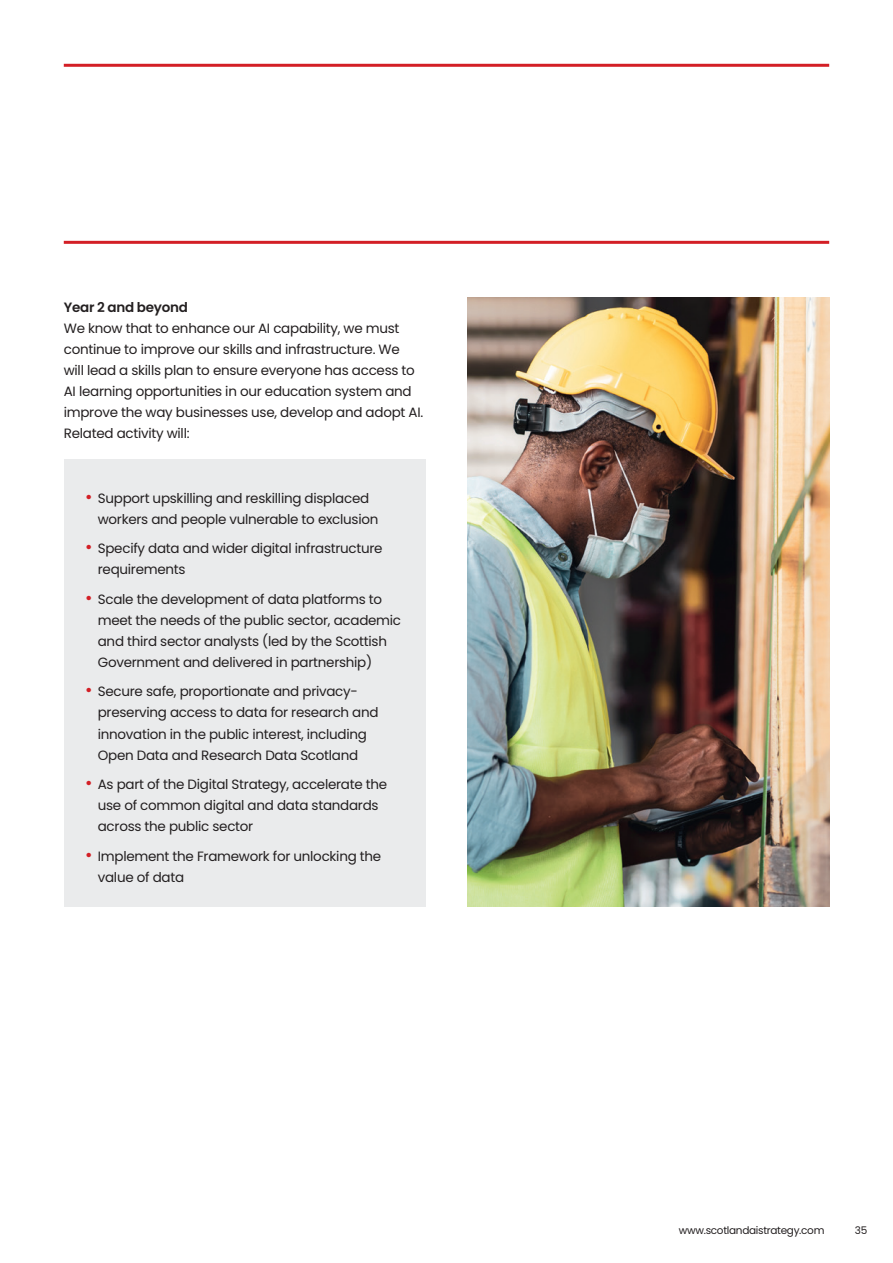
<style>
.page{position:relative;width:893px;height:1263px;background:#fff}
.page>*{position:absolute;margin:0;border:0;box-sizing:border-box;transform-origin:0 0}
.Body_Copy{font:13.5px/21px "Poppins";letter-spacing:-.02em;color:#231f20}
.Body_Copy-2{font:600 13.5px "Poppins";letter-spacing:-.02em;color:#231f20}
.t1{font:10.5px "Poppins";letter-spacing:-.03em;color:#231f20}
.s1{font-size:18px;color:#d31f26}
</style>
<div class="page">
<div style="left:64px;top:459px;width:361px;height:448px;background:#eaebec"></div>
<img style="left:468px;top:298px;width:361px;height:609px">
<hr style="left:64px;top:64px;width:765px;height:3px;background:#d31f26">
<hr style="left:64px;top:241px;width:765px;height:3px;background:#d31f26">
<p class="Body_Copy-2" style="left:64px;top:299px;width:126px">Year 2 and beyond</p>
<p class="Body_Copy" style="left:64px;top:318px;width:361px">We know that to enhance our AI capability, we must continue to improve our skills and infrastructure. We will lead a skills plan to ensure everyone has access to AI learning opportunities in our education system and improve the way businesses use, develop and adopt AI.<br>Related activity will:</p>
<p class="Body_Copy" style="left:98px;top:488px;width:282px;text-indent:-13px"><span class="s1">•</span> Support upskilling and reskilling displaced workers and people vulnerable to exclusion</p>
<p class="Body_Copy" style="left:98px;top:538px;width:286px;text-indent:-13px"><span class="s1">•</span> Specify data and wider digital infrastructure requirements</p>
<p class="Body_Copy" style="left:98px;top:589px;width:305px;text-indent:-13px"><span class="s1">•</span> Scale the development of data platforms to meet the needs of the public sector, academic and third sector analysts (led by the Scottish Government and delivered in partnership)</p>
<p class="Body_Copy" style="left:98px;top:681px;width:282px;text-indent:-13px"><span class="s1">•</span> Secure safe, proportionate and privacy&shy;preserving access to data for research and innovation in the public interest, including Open Data and Research Data Scotland</p>
<p class="Body_Copy" style="left:98px;top:774px;width:291px;text-indent:-13px"><span class="s1">•</span> As part of the Digital Strategy, accelerate the use of common digital and data standards across the public sector</p>
<p class="Body_Copy" style="left:98px;top:845px;width:285px;text-indent:-13px"><span class="s1">•</span> Implement the Framework for unlocking the value of data</p>
<p class="t1" style="left:679px;top:1224px;width:147px">www.scotlandaistrategy.com</p>
<p class="t1" style="left:855px;top:1224px;width:14px">35</p>
</div>
